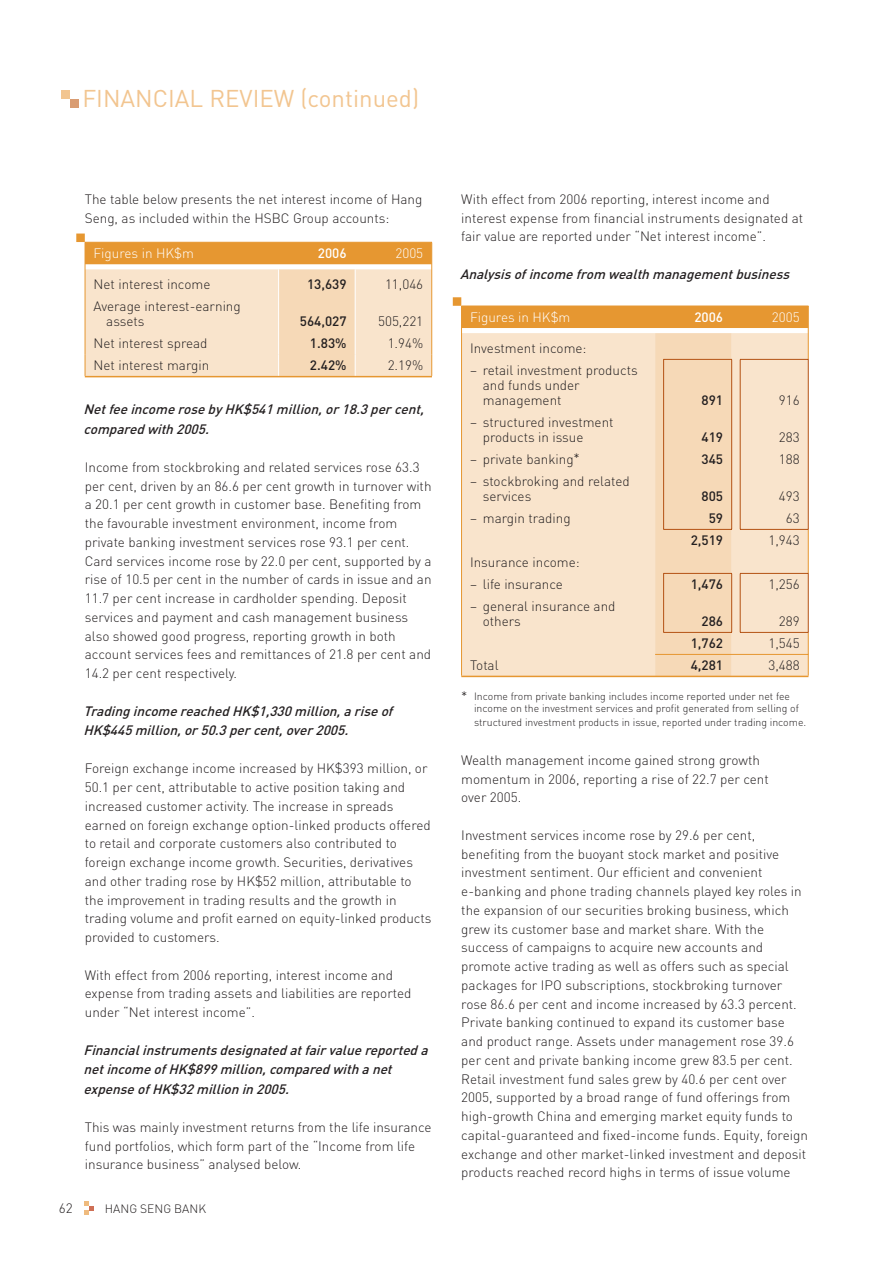
<style>
.page{position:relative;width:893px;height:1263px;background:#fff}
.page>*{position:absolute;margin:0;border:0;box-sizing:border-box;transform-origin:0 0}
.t1{font:24px "DIN";color:#f2c590}
.t2{font:300 13.5px/18.8px "DIN";color:#231f20}
.t3{font:italic 500 13.5px/19.5px "DIN";color:#231f20}
.t4{font:500 13.5px "DIN";color:#231f20}
.t5{font:300 13.5px "DIN";color:#fff}
.t6{font:500 13.5px "DIN";color:#fff}
.t7{font:300 12px "DIN";color:#231f20}
.t8{font:300 10.5px/12px "DIN";color:#231f20}
.s1{font-size:13.5px}
</style>
<div class="page">
<div style="left:70px;top:99px;width:8px;height:8px;background:#d99c72"></div>
<div style="left:61px;top:90px;width:9px;height:9px;background:#f2c590"></div>
<svg style="left:85px;top:1202px;width:8px;height:12px"></svg>
<div style="left:76px;top:234px;width:9px;height:8px;background:#e69731"></div>
<svg style="left:85px;top:242px;width:347px;height:135px;background:#f5d5af"></svg>
<div style="left:453px;top:297px;width:8px;height:9px;background:#e69731"></div>
<svg style="left:461px;top:306px;width:348px;height:371px;background:#f6dbbc"></svg>
<h1 class="t1" style="left:82px;top:90px;width:338px">FINANCIAL REVIEW (continued)</h1>
<p class="t2" style="left:85px;top:191px;width:339px">The table below presents the net interest income of Hang<br>Seng, as included within the HSBC Group accounts:</p>
<p class="t5" style="left:93px;top:248px;width:102px">Figures in HK$m</p>
<p class="t6" style="left:318px;top:248px;width:30px">2006</p>
<p class="t5" style="left:395px;top:248px;width:29px">2005</p>
<p class="t2" style="left:93px;top:277px;width:118px">Net interest income</p>
<p class="t4" style="left:307px;top:280px;width:41px">13,639</p>
<p class="t2" style="left:385px;top:277px;width:40px">11,046</p>
<p class="t2" style="left:106px;top:301px;width:136px;line-height:15px;text-indent:-13px">Average interest-earning assets</p>
<p class="t4" style="left:300px;top:317px;width:48px">564,027</p>
<p class="t2" style="left:378px;top:314px;width:47px">505,221</p>
<p class="t2" style="left:93px;top:336px;width:115px">Net interest spread</p>
<p class="t4" style="left:310px;top:339px;width:38px">1.83%</p>
<p class="t2" style="left:387px;top:336px;width:37px">1.94%</p>
<p class="t2" style="left:93px;top:358px;width:117px">Net interest margin</p>
<p class="t4" style="left:310px;top:361px;width:38px">2.42%</p>
<p class="t2" style="left:387px;top:358px;width:37px">2.19%</p>
<p class="t3" style="left:83px;top:401px;width:345px">Netfee income rose by HK$541 million,or18.3 percent, compared with 2005.</p>
<p class="t2" style="left:85px;top:459px;width:348px">Income from stockbroking and related services rose 63.3 per cent, driven by an 86.6 per cent growth in turnover with a 20.1 per cent growth in customer base. Benefiting from the favourable investment environment, income from private banking investment services rose 93.1 per cent.<br>Card services income rose by 22.0 per cent, supported by a rise of 10.5 per cent in the number of cards in issue and an 11.7 per cent increase in cardholder spending. Deposit services and payment and cash management business also showed good progress, reporting growth in both account services fees and remittances of 21.8 per cent and 14.2 per cent respectively.</p>
<p class="t3" style="left:83px;top:702px;width:314px">Trading income reached HK$1,330 million,a rise of<br>HK$445 million,or50.3 percent,over2005.</p>
<p class="t2" style="left:85px;top:761px;width:348px">Foreign exchange income increased by HK$393 million, or 50.1 per cent, attributable to active position taking and increased customer activity. The increase in spreads earned on foreign exchange option-linked products offered to retail and corporate customers also contributed to foreign exchange income growth. Securities, derivatives and other trading rose by HK$52 million, attributable to the improvement in trading results and the growth in trading volume and profit earned on equity-linked products provided to customers.</p>
<p class="t2" style="left:85px;top:967px;width:328px">With effect from 2006 reporting, interest income and expense from trading assets and liabilities are reported under “Net interest income”.</p>
<p class="t3" style="left:83px;top:1041px;width:349px">Financialinstruments designated atfairvalue reported a netincome ofHK$899 million,compared with a net expense ofHK$32 million in 2005.</p>
<p class="t2" style="left:85px;top:1119px;width:348px">This was mainly investment returns from the life insurance fund portfolios, which form part of the “Income from life insurance business” analysed below.</p>
<p class="t2" style="left:59px;top:1200px;width:15px">62</p>
<p class="t7" style="left:105px;top:1204px;width:103px">HANG SENG BANK</p>
<p class="t2" style="left:461px;top:191px;width:343px">With effect from 2006 reporting, interest income and interest expense from financial instruments designated at fair value are reported under “Net interest income”.</p>
<p class="t3" style="left:460px;top:266px;width:334px">Analysis ofincome from wealth managementbusiness</p>
<p class="t5" style="left:470px;top:312px;width:102px">Figures in HK$m</p>
<p class="t6" style="left:694px;top:312px;width:30px">2006</p>
<p class="t5" style="left:772px;top:312px;width:29px">2005</p>
<p class="t2" style="left:470px;top:341px;width:118px">Investment income:</p>
<p class="t2" style="left:483px;top:364px;width:156px;line-height:15px;text-indent:-13px">– retail investment products and funds under management</p>
<p class="t4" style="left:701px;top:396px;width:23px">891</p>
<p class="t2" style="left:778px;top:393px;width:22px">916</p>
<p class="t2" style="left:483px;top:416px;width:132px;line-height:15px;text-indent:-13px">– structured investment products in issue</p>
<p class="t4" style="left:701px;top:433px;width:23px">419</p>
<p class="t2" style="left:778px;top:430px;width:22px">283</p>
<p class="t2" style="left:470px;top:452px;width:111px">– private banking*</p>
<p class="t4" style="left:701px;top:455px;width:23px">345</p>
<p class="t2" style="left:778px;top:452px;width:22px">188</p>
<p class="t2" style="left:483px;top:475px;width:148px;line-height:15px;text-indent:-13px">– stockbroking and related services</p>
<p class="t4" style="left:701px;top:492px;width:23px">805</p>
<p class="t2" style="left:778px;top:489px;width:22px">493</p>
<p class="t2" style="left:470px;top:511px;width:102px">– margin trading</p>
<p class="t4" style="left:708px;top:514px;width:16px">59</p>
<p class="t2" style="left:785px;top:511px;width:15px">63</p>
<p class="t4" style="left:690px;top:536px;width:34px">2,519</p>
<p class="t2" style="left:768px;top:533px;width:33px">1,943</p>
<p class="t2" style="left:470px;top:555px;width:111px">Insurance income:</p>
<p class="t2" style="left:470px;top:577px;width:94px">– life insurance</p>
<p class="t4" style="left:690px;top:580px;width:34px">1,476</p>
<p class="t2" style="left:768px;top:577px;width:33px">1,256</p>
<p class="t2" style="left:483px;top:600px;width:134px;line-height:15px;text-indent:-13px">– general insurance and others</p>
<p class="t4" style="left:701px;top:617px;width:23px">286</p>
<p class="t2" style="left:778px;top:614px;width:22px">289</p>
<p class="t4" style="left:690px;top:639px;width:34px">1,762</p>
<p class="t2" style="left:768px;top:636px;width:33px">1,545</p>
<p class="t2" style="left:470px;top:658px;width:30px">Total</p>
<p class="t4" style="left:690px;top:661px;width:34px">4,281</p>
<p class="t2" style="left:768px;top:658px;width:33px">3,488</p>
<p class="t8" style="left:474px;top:692px;width:326px;text-indent:-13px"><span class="s1">*</span> Income from private banking includes income reported under net fee income on the investment services and profit generated from selling of</p>
<p class="t8" style="left:474px;top:717px;width:334px">structured investment products in issue, reported under trading income.</p>
<p class="t2" style="left:461px;top:752px;width:309px">Wealth management income gained strong growth momentum in 2006, reporting a rise of 22.7 per cent over 2005.</p>
<p class="t2" style="left:461px;top:827px;width:348px">Investment services income rose by 29.6 per cent, benefiting from the buoyant stock market and positive investment sentiment. Our efficient and convenient e-banking and phone trading channels played key roles in the expansion of our securities broking business, which grew its customer base and market share. With the success of campaigns to acquire new accounts and promote active trading as well as offers such as special packages for IPO subscriptions, stockbroking turnover rose 86.6 per cent and income increased by 63.3 percent.<br>Private banking continued to expand its customer base and product range. Assets under management rose 39.6 per cent and private banking income grew 83.5 per cent.<br>Retail investment fund sales grew by 40.6 per cent over 2005, supported by a broad range of fund offerings from high-growth China and emerging market equity funds to capital-guaranteed and fixed-income funds. Equity, foreign exchange and other market-linked investment and deposit products reached record highs in terms of issue volume</p>
</div>
